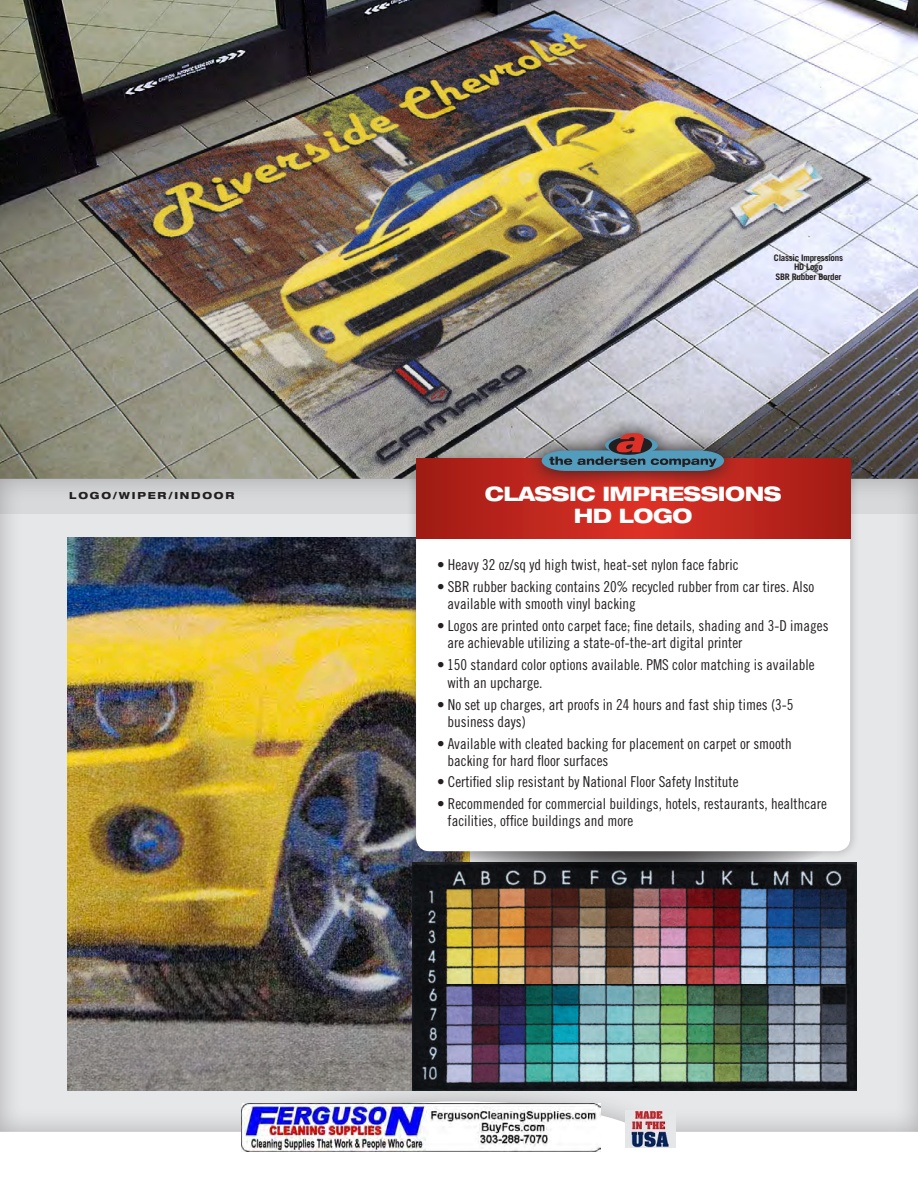
<style>
.page{position:relative;width:918px;height:1188px;background:#fff}
.page>*{position:absolute;margin:0;border:0;box-sizing:border-box;transform-origin:0 0}
.t1{font:800 expanded 19.95px/22.5px "Helvetica Neue";letter-spacing:-.025em;color:#fff;text-align:center}
.t2{font:15px/17.2px "Trade Gothic Cond Eighteen";color:#231f20}
.t3{font:800 expanded 9.75px "Helvetica Neue";letter-spacing:.18em;color:#231f20}
.t4{font:700 9px/9.8px "Trade Gothic";letter-spacing:-.03em;color:#231f20;text-align:center}
</style>
<div class="page">
<img style="left:0;top:0;width:918px;height:477px">
<div style="left:0;top:477px;width:918px;height:655px;background:#231f20;opacity:.3"></div>
<img style="left:68px;top:537px;width:399px;height:554px">
<img style="left:413px;top:862px;width:444px;height:123px">
<img style="left:413px;top:985px;width:444px;height:106px">
<svg style="left:445px;top:830px;width:379px;height:43px;fill:#0d0f11"></svg>
<div style="left:406px;top:449px;width:454px;height:412px;background:#231f20;opacity:.3"></div>
<div style="left:416px;top:459px;width:434px;height:392px;background:#fff;border-radius:14px"></div>
<svg style="left:416px;top:459px;width:434px;height:79px"></svg>
<svg style="left:524px;top:415px;width:217px;height:75px"></svg>
<svg style="left:542px;top:433px;width:182px;height:38px"></svg>
<img style="left:242px;top:1103px;width:359px;height:48px">
<img style="left:626px;top:1110px;width:50px;height:37px">
<p class="t3" style="left:69px;top:489px;width:167px">LOGO/WIPER/INDOOR</p>
<p class="t4" style="left:774px;top:252px;width:71px">Classic Impressions<br>HD Logo<br>SBR Rubber Border</p>
<h1 class="t1" style="left:485px;top:482px;width:298px">CLASSIC IMPRESSIONS<br>HD LOGO</h1>
<p class="t2" style="left:437px;top:556px;width:303px">• Heavy 32 oz/sq yd high twist, heat-set nylon face fabric</p>
<p class="t2" style="left:448px;top:578px;width:368px;text-indent:-10px">• SBR rubber backing contains 20% recycled rubber from car tires. Also available with smooth vinyl backing</p>
<p class="t2" style="left:448px;top:616px;width:383px;text-indent:-10px">• Logos are printed onto carpet face; fine details, shading and 3-D images are achievable utilizing a state-of-the-art digital printer</p>
<p class="t2" style="left:448px;top:656px;width:369px;line-height:18px;text-indent:-10px">• 150 standard color options available. PMS color matching is available with an upcharge.</p>
<p class="t2" style="left:448px;top:696px;width:348px;text-indent:-10px">• No set up charges, art proofs in 24 hours and fast ship times (3-5 business days)</p>
<p class="t2" style="left:448px;top:734px;width:346px;text-indent:-10px">• Available with cleated backing for placement on carpet or smooth backing for hard floor surfaces</p>
<p class="t2" style="left:437px;top:773px;width:303px">• Certified slip resistant by National Floor Safety Institute</p>
<p class="t2" style="left:448px;top:795px;width:381px;text-indent:-10px">• Recommended for commercial buildings, hotels, restaurants, healthcare facilities, office buildings and more</p>
</div>
